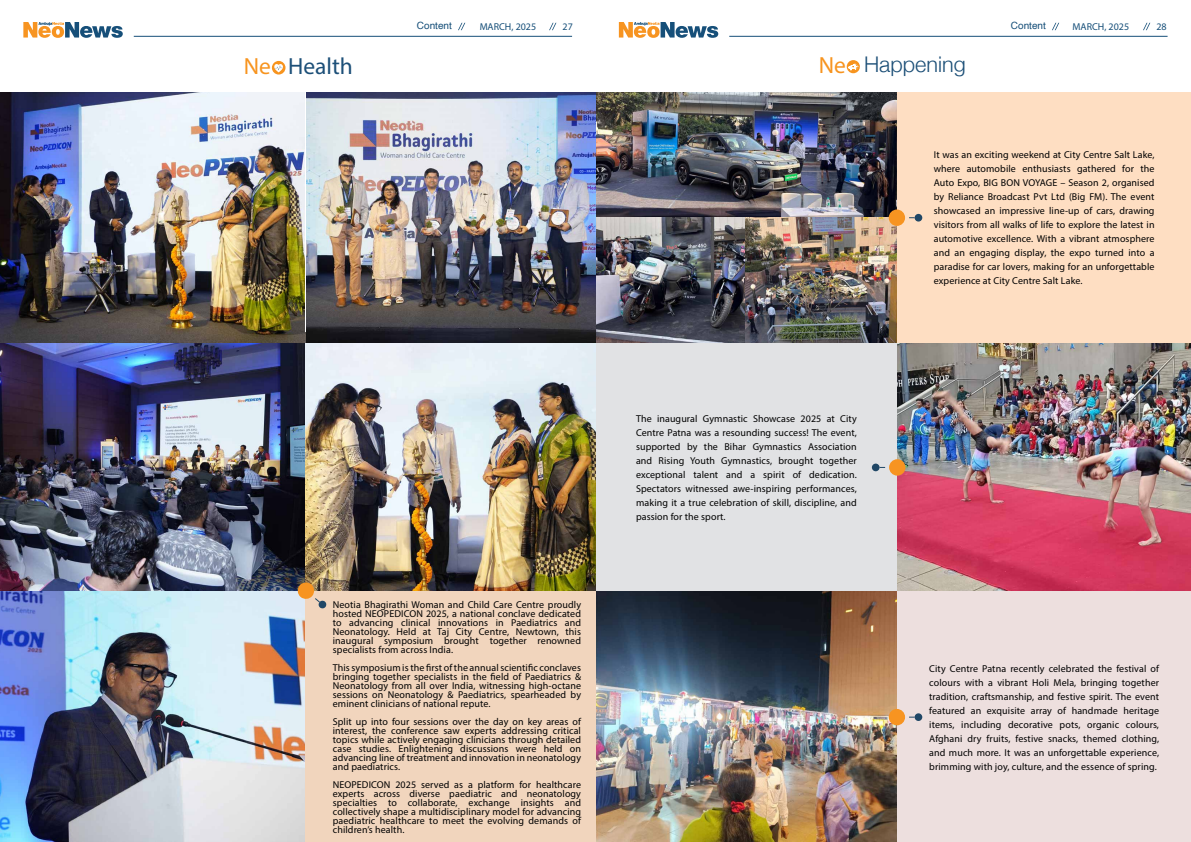
<style>
.page{position:relative;width:1191px;height:842px;background:#fff}
.page>*{position:absolute;margin:0;border:0;box-sizing:border-box;transform-origin:0 0}
.t1{font:23.4px "Myriad Pro";color:#1c4f78}
.t2{font:300 21.6px "Helvetica Neue";color:#1c4f77}
.t3{font:10px/14px "Myriad Pro";letter-spacing:.01em;color:#000;text-align:justify}
.t4{font:10px "Myriad Pro";color:#164f79}
.t5{font:10px "Helvetica";color:#164f79}
.s1{color:#f7941f}
.s2{font-family:"Myriad Pro";font-weight:400;font-size:23.4px;color:#f7941f}
</style>
<div class="page">
<svg style="left:846px;top:60px;width:14px;height:13px"></svg>
<svg style="left:848px;top:62px;width:10px;height:10px"></svg>
<hr style="left:729px;top:36px;width:438px;height:1px;background:#164f79">
<svg style="left:619px;top:22px;width:99px;height:16px"></svg>
<svg style="left:1052px;top:23px;width:7px;height:7px"></svg>
<svg style="left:1143px;top:23px;width:7px;height:7px"></svg>
<img style="left:595px;top:92px;width:302px;height:126px">
<img style="left:595px;top:218px;width:150px;height:125px">
<img style="left:745px;top:218px;width:152px;height:125px">
<div style="left:897px;top:92px;width:294px;height:251px;background:#fedec2"></div>
<div style="left:595px;top:343px;width:302px;height:249px;background:#e1e2e4"></div>
<img style="left:897px;top:343px;width:294px;height:249px">
<img style="left:596px;top:592px;width:301px;height:250px">
<div style="left:897px;top:592px;width:294px;height:250px;background:#eddfde"></div>
<div style="left:888px;top:210px;width:17px;height:16px;background:#f79421;border-radius:50%"></div>
<div style="left:914px;top:214px;width:8px;height:8px;background:#204766;border-radius:50%"></div>
<div style="left:888px;top:709px;width:17px;height:16px;background:#f79421;border-radius:50%"></div>
<div style="left:914px;top:713px;width:8px;height:8px;background:#204766;border-radius:50%"></div>
<div style="left:889px;top:459px;width:16px;height:17px;background:#f79421;border-radius:50%"></div>
<div style="left:872px;top:464px;width:7px;height:7px;background:#204766;border-radius:50%"></div>
<hr style="left:134px;top:36px;width:438px;height:1px;background:#164f79">
<svg style="left:23px;top:22px;width:100px;height:16px"></svg>
<img style="left:305px;top:92px;width:290px;height:251px">
<img style="left:0;top:591px;width:305px;height:251px">
<img style="left:0;top:92px;width:305px;height:251px">
<img style="left:0;top:343px;width:305px;height:248px">
<div style="left:305px;top:591px;width:291px;height:251px;background:#f1d5bd"></div>
<img style="left:305px;top:343px;width:291px;height:248px">
<svg style="left:458px;top:23px;width:7px;height:7px"></svg>
<svg style="left:549px;top:23px;width:7px;height:7px"></svg>
<svg style="left:297px;top:581px;width:30px;height:28px"></svg>
<hr style="left:305px;top:92px;width:1px;height:240px;background:#fff">
<svg style="left:272px;top:61px;width:13px;height:14px"></svg>
<svg style="left:274px;top:64px;width:9px;height:8px"></svg>
<h1 class="t1" style="left:244px;top:52px;width:110px"><span class="s1">Ne</span> Health</h1>
<p class="t5" style="left:417px;top:18px;width:37px">Content</p>
<p class="t4" style="left:480px;top:20px;width:58px">MARCH, 2025</p>
<p class="t4" style="left:562px;top:20px;width:12px">27</p>
<p class="t3" style="left:333px;top:600px;width:250px;line-height:9px">Neotia Bhagirathi Woman and Child Care Centre proudly hosted NEOPEDICON 2025, a national conclave dedicated to advancing clinical innovations in Paediatrics and Neonatology. Held at Taj City Centre, Newtown, this inaugural symposium brought together renowned specialists from across India.</p>
<p class="t3" style="left:333px;top:663px;width:250px;line-height:9px">This symposium is the first of the annual scientific conclaves bringing together specialists in the field of Paediatrics &amp; Neonatology from all over India, witnessing high-octane sessions on Neonatology &amp; Paediatrics, spearheaded by eminent clinicians of national repute.</p>
<p class="t3" style="left:333px;top:717px;width:250px;line-height:9px">Split up into four sessions over the day on key areas of interest, the conference saw experts addressing critical topics while actively engaging clinicians through detailed case studies. Enlightening discussions were held on advancing line of treatment and innovation in neonatology and paediatrics.</p>
<p class="t3" style="left:333px;top:780px;width:250px;line-height:9px">NEOPEDICON 2025 served as a platform for healthcare experts across diverse paediatric and neonatology specialties to collaborate, exchange insights and collectively shape a multidisciplinary model for advancing paediatric healthcare to meet the evolving demands of children’s health.</p>
<h2 class="t2" style="left:818px;top:46px;width:148px"><span class="s2">Ne</span> Happening</h2>
<p class="t5" style="left:1011px;top:18px;width:37px">Content</p>
<p class="t4" style="left:1072px;top:20px;width:58px">MARCH, 2025</p>
<p class="t4" style="left:1156px;top:20px;width:12px">28</p>
<p class="t3" style="left:636px;top:412px;width:222px">The inaugural Gymnastic Showcase 2025 at City Centre Patna was a resounding success! The event, supported by the Bihar Gymnastics Association and Rising Youth Gymnastics, brought together exceptional talent and a spirit of dedication.<br>Spectators witnessed awe-inspiring performances, making it a true celebration of skill, discipline, and passion for the sport.</p>
<p class="t3" style="left:933px;top:148px;width:222px">It was an exciting weekend at City Centre Salt Lake, where automobile enthusiasts gathered for the Auto Expo, BIG BON VOYAGE – Season 2, organised by Reliance Broadcast Pvt Ltd (Big FM). The event showcased an impressive line-up of cars, drawing visitors from all walks of life to explore the latest in automotive excellence. With a vibrant atmosphere and an engaging display, the expo turned into a paradise for car lovers, making for an unforgettable experience at City Centre Salt Lake.</p>
<p class="t3" style="left:929px;top:661px;width:231px">City Centre Patna recently celebrated the festival of colours with a vibrant Holi Mela, bringing together tradition, craftsmanship, and festive spirit. The event featured an exquisite array of handmade heritage items, including decorative pots, organic colours, Afghani dry fruits, festive snacks, themed clothing, and much more. It was an unforgettable experience, brimming with joy, culture, and the essence of spring.</p>
</div>
